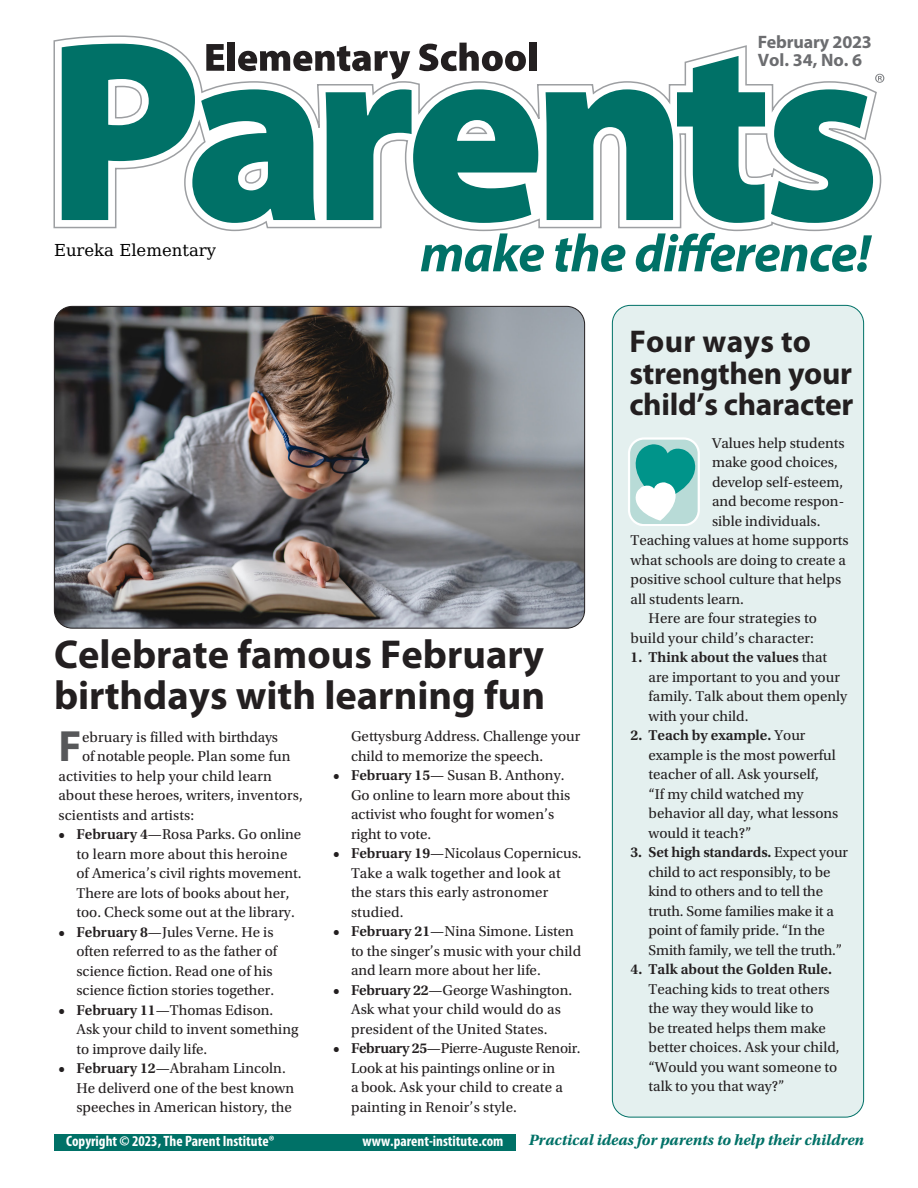
<style>
.page{position:relative;width:918px;height:1188px;background:#fff}
.page>*{position:absolute;margin:0;border:0;box-sizing:border-box;transform-origin:0 0}
.t1{font:700 43.95px "Myriad Pro";color:#57585a}
.t2{font:700 40.5px/40.5px "Myriad Pro";color:#231f20}
.t3{font:700 31.5px/31.5px "Myriad Pro";letter-spacing:-.01em;color:#231f20}
.t4{font:700 18px/18px "Myriad Pro";letter-spacing:-.01em;color:#6c6d70}
.t5{font:16.5px "DejaVu Math Te X Gyre";color:#000}
.t6{font:italic 700 15.75px "Utopia Std";color:#007167}
.t7{font:15px/19.5px "Utopia Std";color:#231f20}
.t8{font:700 condensed 15px "Myriad Pro";color:#fff}
.t9{font:600 15px "Utopia Std";color:#231f20}
.s1{font-weight:600}
</style>
<div class="page">
<div style="left:612px;top:305px;width:252px;height:812px;background:#e4f0ef;border-radius:18px"></div>
<svg style="left:53px;top:35px;width:829px;height:197px"></svg>
<svg style="left:771px;top:89px;width:102px;height:134px"></svg>
<svg style="left:421px;top:233px;width:123px;height:39px"></svg>
<svg style="left:555px;top:233px;width:70px;height:39px"></svg>
<svg style="left:636px;top:233px;width:236px;height:39px"></svg>
<svg style="left:62px;top:43px;width:476px;height:180px"></svg>
<div style="left:529px;top:43px;width:7px;height:28px;background:#231f20"></div>
<svg style="left:875px;top:74px;width:9px;height:9px"></svg>
<svg style="left:628px;top:437px;width:72px;height:89px"></svg>
<div style="left:54px;top:1134px;width:462px;height:16px;background:#007167"></div>
<img style="left:54px;top:306px;width:531px;height:321px">
<p class="t4" style="left:758px;top:32px;width:116px">February 2023<br>Vol. 34, No. 6</p>
<p class="t5" style="left:54px;top:243px;width:164px">Eureka Elementary</p>
<h2 class="t2" style="left:54px;top:633px;width:493px">Celebrate famous February birthdays with learning fun</h2>
<h1 class="t1" style="left:58px;top:718px;width:25px">F</h1>
<p class="t7" style="left:82px;top:727px;width:198px">ebruary is filled with birthdays</p>
<p class="t7" style="left:351px;top:727px;width:231px">Gettysburg Address. Challenge your child to memorize the speech.</p>
<p class="t7" style="left:351px;top:766px;width:221px;text-indent:-18px"><span class="s1">• February 15</span>— Susan B. Anthony.<br>Go online to learn more about this activist who fought for women’s right to vote.</p>
<p class="t7" style="left:351px;top:844px;width:232px;text-indent:-18px"><span class="s1">• February 19</span>—Nicolaus Copernicus.<br>Take a walk together and look at the stars this early astronomer studied.</p>
<p class="t7" style="left:351px;top:922px;width:232px;text-indent:-18px"><span class="s1">• February 21</span>—Nina Simone. Listen to the singer’s music with your child and learn more about her life.</p>
<p class="t7" style="left:333px;top:981px;width:241px;text-align:center"><span class="s1">• February 22</span>—George Washington.<br>Ask what your child would do as president of the United States.</p>
<p class="t7" style="left:351px;top:1039px;width:231px;text-indent:-18px"><span class="s1">• February 25</span>—Pierre-Auguste Renoir.<br>Look at his paintings online or in<br>a book. Ask your child to create a painting in Renoir’s style.</p>
<p class="t7" style="left:82px;top:747px;width:210px">of notable people. Plan some fun</p>
<p class="t7" style="left:58px;top:766px;width:215px">activities to help your child learn</p>
<p class="t7" style="left:58px;top:786px;width:246px">about these heroes, writers, inventors,</p>
<p class="t7" style="left:58px;top:805px;width:137px">scientists and artists:</p>
<p class="t7" style="left:76px;top:825px;width:227px;text-indent:-18px"><span class="s1">• February 4</span>—Rosa Parks. Go online to learn more about this heroine of America’s civil rights movement.<br>There are lots of books about her, too. Check some out at the library.</p>
<p class="t7" style="left:76px;top:922px;width:202px;text-indent:-18px"><span class="s1">• February 8</span>—Jules Verne. He is often referred to as the father of science fiction. Read one of his science fiction stories together.</p>
<p class="t7" style="left:76px;top:1000px;width:224px;text-indent:-18px"><span class="s1">• February 11</span>—Thomas Edison.<br>Ask your child to invent something to improve daily life.</p>
<p class="t7" style="left:76px;top:1059px;width:219px;text-indent:-18px"><span class="s1">• February 12</span>—Abraham Lincoln.<br>He deliverd one of the best known speeches in American history, the</p>
<h3 class="t3" style="left:629px;top:325px;width:226px">Four ways to strengthen your child’s character</h3>
<p class="t7" style="left:712px;top:433px;width:134px">Values help students</p>
<p class="t7" style="left:712px;top:453px;width:127px">make good choices,</p>
<p class="t7" style="left:712px;top:472px;width:133px">develop self-esteem,</p>
<p class="t7" style="left:712px;top:492px;width:134px">and become respon-</p>
<p class="t7" style="left:712px;top:511px;width:110px">sible individuals.</p>
<p class="t7" style="left:631px;top:531px;width:220px">Teaching values at home supports</p>
<p class="t7" style="left:631px;top:550px;width:217px">what schools are doing to create a</p>
<p class="t7" style="left:631px;top:570px;width:212px">positive school culture that helps</p>
<p class="t7" style="left:631px;top:589px;width:115px">all students learn.</p>
<p class="t7" style="left:649px;top:609px;width:170px">Here are four strategies to</p>
<p class="t7" style="left:631px;top:628px;width:185px">build your child’s character:</p>
<p class="t7" style="left:649px;top:648px;width:200px;text-indent:-18px"><span class="s1">1. Think about the values</span> that are important to you and your family. Talk about them openly with your child.</p>
<p class="t7" style="left:649px;top:726px;width:191px;text-indent:-18px"><span class="s1">2. Teach by example.</span> Your example is the most powerful teacher of all. Ask yourself,<br>“If my child watched my behavior all day, what lessons would it teach?”</p>
<p class="t7" style="left:649px;top:843px;width:201px;text-indent:-18px"><span class="s1">3. Set high standards.</span> Expect your child to act responsibly, to be kind to others and to tell the truth. Some families make it a point of family pride. “In the<br>Smith family, we tell the truth.”</p>
<p class="t9" style="left:631px;top:961px;width:203px">4. Talk about the Golden Rule.</p>
<p class="t7" style="left:649px;top:979px;width:193px">Teaching kids to treat others the way they would like to<br>be treated helps them make better choices. Ask your child, “Would you want someone to talk to you that way?”</p>
<p class="t8" style="left:66px;top:1132px;width:210px">Copyright © 2023, The Parent Institute®</p>
<p class="t8" style="left:363px;top:1132px;width:142px">www.parent-institute.com</p>
<p class="t6" style="left:529px;top:1131px;width:337px">Practical ideas for parents to help their children</p>
</div>
